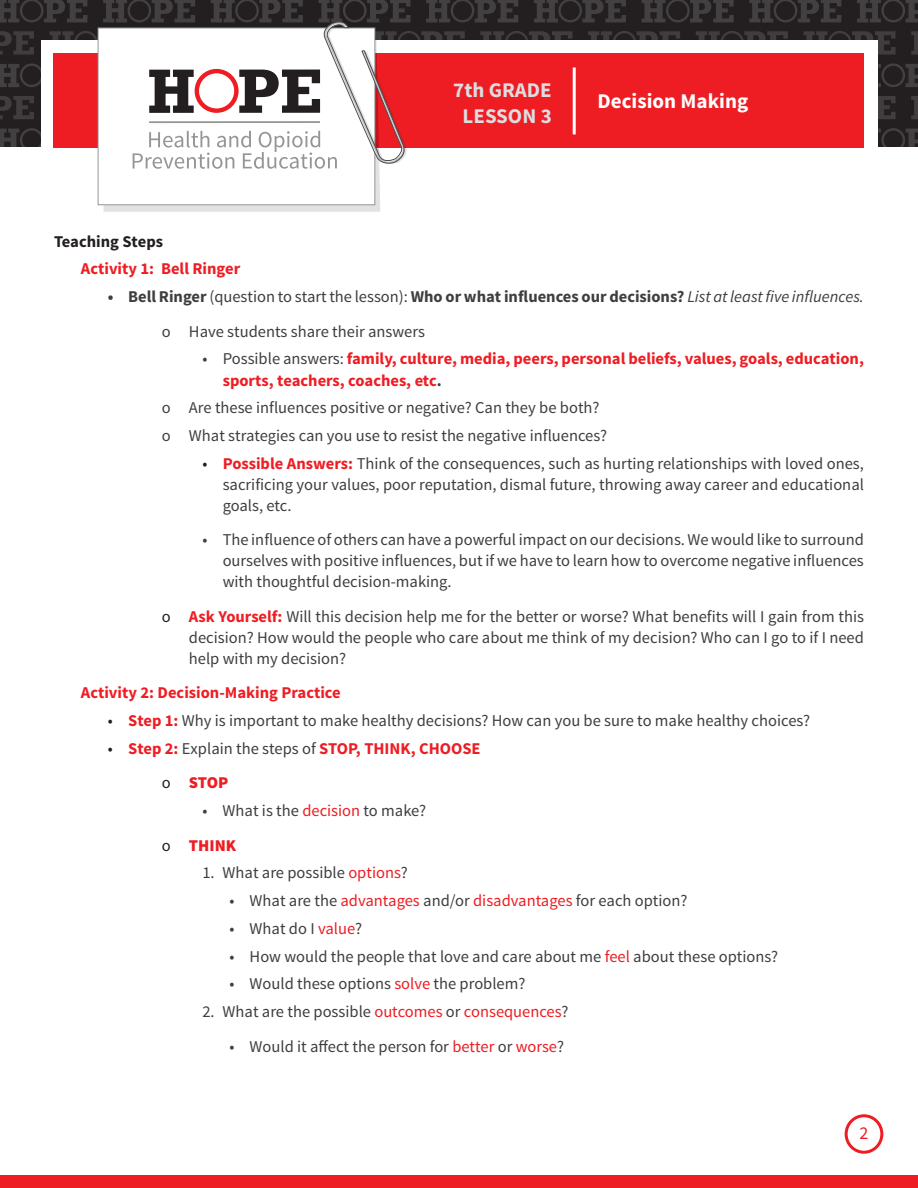
<style>
.page{position:relative;width:918px;height:1188px;background:#fff}
.page>*{position:absolute;margin:0;border:0;box-sizing:border-box;transform-origin:0 0}
.t1{font:700 21px/25.2px "Source Sans Pro";color:#dcdddf;text-align:center}
.t2{font:700 21px "Source Sans Pro";color:#fff}
.t3{font:18px "Source Sans Pro";color:#ee1d23}
.t4{font:16.5px/21px "Source Sans Pro";color:#3e3e3f}
.t5{font:700 16.5px/21px "Source Sans Pro";color:#ee1d23}
.t6{font:700 16.5px "Source Sans Pro";color:#231f20}
.s1{font-weight:700}
.s2{font-style:italic}
.s3{font-weight:400;color:#3e3e3f}
.s4{color:#3e3e3f}
.s5{color:#231f20}
.s6{font-weight:700;color:#ee1d23}
.s7{font-weight:400;color:#231f20}
.s8{font-weight:900}
.s9{color:#ee1d23}
.s10{font-weight:900;color:#ee1d23}
</style>
<div class="page">
<svg style="left:878px;top:128px;width:40px;height:19px"></svg>
<svg style="left:878px;top:63px;width:40px;height:24px"></svg>
<svg style="left:857px;top:0;width:61px;height:22px"></svg>
<svg style="left:749px;top:0;width:92px;height:22px;background:#333031"></svg>
<svg style="left:642px;top:0;width:92px;height:22px;background:#333031"></svg>
<svg style="left:534px;top:0;width:92px;height:22px;background:#333031"></svg>
<svg style="left:504px;top:0;width:14px;height:22px"></svg>
<svg style="left:911px;top:96px;width:7px;height:23px"></svg>
<svg style="left:878px;top:96px;width:18px;height:23px"></svg>
<svg style="left:911px;top:31px;width:7px;height:24px"></svg>
<svg style="left:803px;top:31px;width:93px;height:24px"></svg>
<svg style="left:696px;top:31px;width:92px;height:9px"></svg>
<svg style="left:588px;top:31px;width:92px;height:9px"></svg>
<svg style="left:505px;top:31px;width:67px;height:9px"></svg>
<svg style="left:104px;top:205px;width:167px;height:7px"></svg>
<div style="left:54px;top:53px;width:810px;height:95px;background:#ee1d23"></div>
<div style="left:0;top:1176px;width:918px;height:12px;background:#ee1d23"></div>
<svg style="left:0;top:0;width:504px;height:184px"></svg>
<img style="left:271px;top:0;width:186px;height:212px">
<div style="left:845px;top:1114px;width:38px;height:40px;border:3px solid #ee1d23;border-radius:50%"></div>
<hr style="left:573px;top:68px;width:3px;height:66px;background:#fff">
<p class="t1" style="left:453px;top:79px;width:100px">7th GRADE<br>LESSON 3</p>
<p class="t2" style="left:598px;top:87px;width:152px">Decision Making</p>
<p class="t6" style="left:54px;top:231px;width:111px">Teaching Steps</p>
<p class="t5" style="left:81px;top:259px;width:161px">Activity 1: Bell Ringer</p>
<p class="t4" style="left:162px;top:280px;width:703px;line-height:34.5px;text-indent:-54px"><span class="s1">• Bell Ringer</span> (question to start the lesson): <span class="s1">Who or what influences our decisions?</span> <span class="s2">List at least five influences. </span>o Have students share their answers</p>
<p class="t5" style="left:223px;top:349px;width:643px;text-indent:-20px"><span class="s3">• Possible answers:</span> family, culture, media, peers, personal beliefs, values, goals, education, sports, teachers, coaches, etc<span class="s4">.</span></p>
<p class="t4" style="left:162px;top:394px;width:447px;line-height:27.8px">o Are these influences positive or negative? Can they be both? o What strategies can you use to resist the negative influences?</p>
<p class="t4" style="left:223px;top:453px;width:643px;text-align:justify;text-indent:-20px"><span class="s5">•</span> <span class="s6">Possible Answers:</span> Think of the consequences, such as hurting relationships with loved ones, sacrificing your values, poor reputation, dismal future, throwing away career and educational goals, etc.</p>
<p class="t4" style="left:223px;top:530px;width:643px;text-align:justify;text-indent:-20px">• The influence of others can have a powerful impact on our decisions. We would like to surround ourselves with positive influences, but if we have to learn how to overcome negative influences with thoughtful decision-making.</p>
<p class="t4" style="left:189px;top:606px;width:677px;text-align:justify;text-indent:-27px"><span class="s5">o</span> <span class="s6">Ask Yourself:</span> Will this decision help me for the better or worse? What benefits will I gain from this decision? How would the people who care about me think of my decision? Who can I go to if I need help with my decision?</p>
<p class="t5" style="left:81px;top:683px;width:261px">Activity 2: Decision-Making Practice</p>
<p class="t4" style="left:108px;top:710px;width:704px"><span class="s5">•</span> <span class="s6">Step 1:</span> Why is important to make healthy decisions? How can you be sure to make healthy choices?</p>
<p class="t5" style="left:162px;top:732px;width:320px;line-height:34.5px;text-indent:-54px"><span class="s7">•</span> Step 2: <span class="s3">Explain the steps of</span> STOP, THINK, CHOOSE <span class="s7">o</span> <span class="s8">STOP</span></p>
<p class="t4" style="left:162px;top:794px;width:266px;line-height:34.5px;text-indent:41px">• What is the <span class="s9">decision</span> to make? <span class="s5">o</span> <span class="s10">THINK</span></p>
<p class="t4" style="left:202px;top:863px;width:207px">1. What are possible <span class="s9">options</span>?</p>
<p class="t4" style="left:229px;top:890px;width:460px">• What are the <span class="s9">advantages</span> and/or <span class="s9">disadvantages</span> for each option?</p>
<p class="t4" style="left:229px;top:918px;width:134px">• What do I <span class="s9">value</span>?</p>
<p class="t4" style="left:229px;top:946px;width:550px">• How would the people that love and care about me <span class="s9">feel</span> about these options?</p>
<p class="t4" style="left:229px;top:974px;width:298px">• Would these options <span class="s9">solve</span> the problem?</p>
<p class="t4" style="left:202px;top:1001px;width:368px">2. What are the possible <span class="s9">outcomes</span> or <span class="s9">consequences</span>?</p>
<p class="t4" style="left:229px;top:1036px;width:336px">• Would it affect the person for <span class="s9">better</span> or <span class="s9">worse</span>?</p>
<p class="t3" style="left:860px;top:1122px;width:10px">2</p>
</div>
